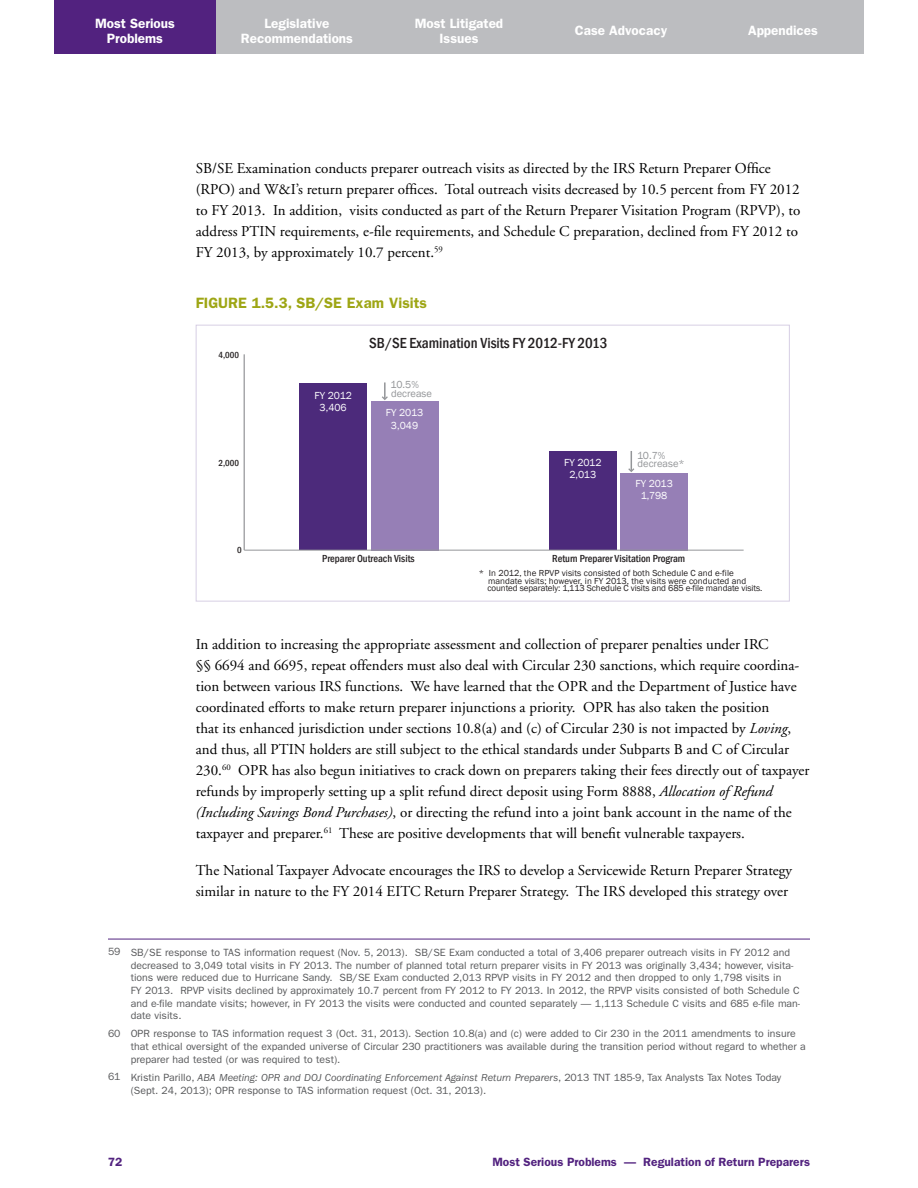
<style>
.page{position:relative;width:918px;height:1188px;background:#fff}
.page>*{position:absolute;margin:0;border:0;box-sizing:border-box;transform-origin:0 0}
.Body_Text{font:15px/21px "Adobe Garamond";color:#000}
.t1{font:500 condensed 15px "Franklin Gothic";color:#231f20}
.Table_Figure_Title{font:600 15px "Franklin Gothic";color:#9ea615}
.t2{font:600 13.5px/15px "Franklin Gothic";color:#fff;text-align:center}
.t3{font:600 12px "Franklin Gothic";color:#52227f}
.IGNORE_Footnote{font:10.5px/12.6px "Franklin Gothic";color:#57585a}
.t4{font:500 condensed 10.5px "Franklin Gothic";color:#231f20}
.t5{font:10.5px/12.6px "Franklin Gothic";color:#fff;text-align:center}
.t6{font:10.5px/8.6px "Franklin Gothic";color:#939598}
.t7{font:9px/7.8px "Franklin Gothic";letter-spacing:.005em;color:#231f20}
.t8{font:500 condensed 9px "Franklin Gothic";color:#231f20}
.s1{font-style:italic}
</style>
<div class="page">
<div style="left:54px;top:0;width:162px;height:54px;background:#52227f"></div>
<div style="left:216px;top:0;width:162px;height:54px;background:#bcbdc0"></div>
<div style="left:378px;top:0;width:162px;height:54px;background:#bcbdc0"></div>
<div style="left:702px;top:0;width:162px;height:54px;background:#bcbdc0"></div>
<div style="left:540px;top:0;width:162px;height:54px;background:#bcbdc0"></div>
<div style="left:300px;top:383px;width:67px;height:167px;background:#4c2a7b"></div>
<div style="left:549px;top:452px;width:68px;height:98px;background:#4c2a7b"></div>
<div style="left:371px;top:401px;width:67px;height:149px;background:#967fb6"></div>
<div style="left:620px;top:473px;width:68px;height:77px;background:#967fb6"></div>
<hr style="left:244px;top:354px;width:1px;height:196px;background:#939598">
<hr style="left:245px;top:550px;width:499px;height:1px;background:#939598">
<svg style="left:382px;top:382px;width:6px;height:18px"></svg>
<svg style="left:628px;top:451px;width:6px;height:21px"></svg>
<div style="left:196px;top:325px;width:594px;height:277px;border:1px solid #d7cfe4"></div>
<hr style="left:108px;top:939px;width:702px;height:1px;background:#52227f">
<p class="t2" style="left:241px;top:16px;width:114px">Legislative<br>Recommendations</p>
<p class="t2" style="left:95px;top:16px;width:81px">Most Serious<br>Problems</p>
<p class="t2" style="left:415px;top:16px;width:90px">Most Litigated<br>Issues</p>
<p class="t2" style="left:575px;top:23px;width:94px">Case Advocacy</p>
<p class="t2" style="left:748px;top:23px;width:71px">Appendices</p>
<p class="Body_Text" style="left:196px;top:158px;width:606px">SB/SE Examination conducts preparer outreach visits as directed by the IRS Return Preparer Office (RPO) and W&amp;I’s return preparer offices. Total outreach visits decreased by 10.5 percent from FY 2012 to FY 2013. In addition, visits conducted as part of the Return Preparer Visitation Program (RPVP), to address PTIN requirements, e-file requirements, and Schedule C preparation, declined from FY 2012 to FY 2013, by approximately 10.7 percent.<sup>59</sup></p>
<p class="Table_Figure_Title" style="left:196px;top:294px;width:233px">FIGURE 1.5.3, SB/SE Exam Visits</p>
<p class="t8" style="left:218px;top:349px;width:22px">4,000</p>
<p class="t8" style="left:218px;top:457px;width:22px">2,000</p>
<p class="t8" style="left:237px;top:544px;width:6px">0</p>
<p class="t5" style="left:314px;top:389px;width:39px">FY 2012<br>3,406</p>
<p class="t1" style="left:369px;top:333px;width:240px">SB/SE Examination Visits FY 2012-FY 2013</p>
<p class="t6" style="left:391px;top:381px;width:43px">10.5% decrease</p>
<p class="t5" style="left:386px;top:406px;width:39px">FY 2013<br>3,049</p>
<p class="t5" style="left:564px;top:456px;width:39px">FY 2012<br>2,013</p>
<p class="t6" style="left:637px;top:451px;width:49px">10.7% decrease*</p>
<p class="t5" style="left:635px;top:477px;width:39px">FY 2013<br>1,798</p>
<p class="t4" style="left:322px;top:552px;width:94px">Preparer Outreach Visits</p>
<p class="t4" style="left:552px;top:552px;width:135px">Return Preparer Visitation Program</p>
<p class="t7" style="left:487px;top:569px;width:276px;text-indent:-9px">* In 2012, the RPVP visits consisted of both Schedule C and e-file mandate visits; however, in FY 2013, the visits were conducted and counted separately: 1,113 Schedule C visits and 685 e-file mandate visits.</p>
<p class="Body_Text" style="left:196px;top:634px;width:615px">In addition to increasing the appropriate assessment and collection of preparer penalties under IRC<br>§§ 6694 and 6695, repeat offenders must also deal with Circular 230 sanctions, which require coordina&shy;tion between various IRS functions. We have learned that the OPR and the Department of Justice have coordinated efforts to make return preparer injunctions a priority. OPR has also taken the position<br>that its enhanced jurisdiction under sections 10.8(a) and (c) of Circular 230 is not impacted by <span class="s1">Loving</span>, and thus, all PTIN holders are still subject to the ethical standards under Subparts B and C of Circular 230.<sup>60</sup> OPR has also begun initiatives to crack down on preparers taking their fees directly out of taxpayer refunds by improperly setting up a split refund direct deposit using Form 8888, <span class="s1">Allocation of Refund (Including Savings Bond Purchases)</span>, or directing the refund into a joint bank account in the name of the taxpayer and preparer.<sup>61</sup> These are positive developments that will benefit vulnerable taxpayers.</p>
<p class="Body_Text" style="left:196px;top:860px;width:598px">The National Taxpayer Advocate encourages the IRS to develop a Servicewide Return Preparer Strategy similar in nature to the FY 2014 EITC Return Preparer Strategy. The IRS developed this strategy over</p>
<p class="IGNORE_Footnote" style="left:131px;top:946px;width:671px;text-indent:-23px">59 SB/SE response to TAS information request (Nov. 5, 2013). SB/SE Exam conducted a total of 3,406 preparer outreach visits in FY 2012 and decreased to 3,049 total visits in FY 2013. The number of planned total return preparer visits in FY 2013 was originally 3,434; however, visita&shy;tions were reduced due to Hurricane Sandy. SB/SE Exam conducted 2,013 RPVP visits in FY 2012 and then dropped to only 1,798 visits in<br>FY 2013. RPVP visits declined by approximately 10.7 percent from FY 2012 to FY 2013. In 2012, the RPVP visits consisted of both Schedule C and e-file mandate visits; however, in FY 2013 the visits were conducted and counted separately — 1,113 Schedule C visits and 685 e-file man&shy;date visits.</p>
<p class="IGNORE_Footnote" style="left:131px;top:1028px;width:677px;text-indent:-23px">60 OPR response to TAS information request 3 (Oct. 31, 2013). Section 10.8(a) and (c) were added to Cir 230 in the 2011 amendments to insure that ethical oversight of the expanded universe of Circular 230 practitioners was available during the transition period without regard to whether a preparer had tested (or was required to test).</p>
<p class="IGNORE_Footnote" style="left:131px;top:1071px;width:652px;text-indent:-23px">61 Kristin Parillo, <span class="s1">ABA Meeting: OPR and DOJ Coordinating Enforcement Against Return Preparers</span>, 2013 TNT 185-9, Tax Analysts Tax Notes Today (Sept. 24, 2013); OPR response to TAS information request (Oct. 31, 2013).</p>
<p class="t3" style="left:108px;top:1154px;width:16px">72</p>
<p class="t3" style="left:492px;top:1154px;width:319px">Most Serious Problems — Regulation of Return Preparers</p>
</div>
